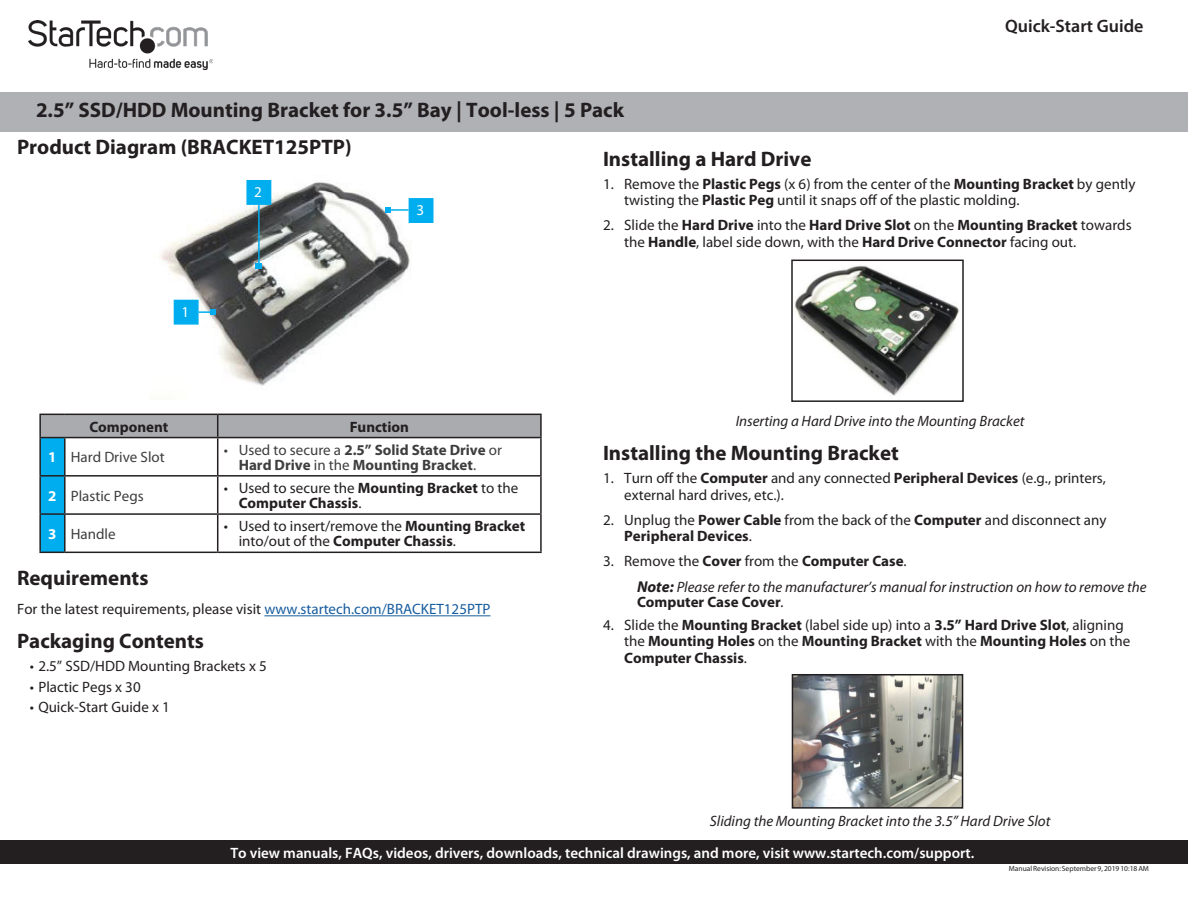
<style>
.page{position:relative;width:1188px;height:918px;background:#fff}
.page>*{position:absolute;margin:0;border:0;box-sizing:border-box;transform-origin:0 0}
.Manual_Description{font:700 21px "Myriad Pro";color:#231f20}
.t1{font:600 18px "Myriad Pro";color:#231f20}
.t2{font:15px/16.5px "Myriad Pro";color:#231f20}
.Table_Heading{font:700 15px/16.5px "Myriad Pro";color:#231f20}
.t3{font:600 15px "Myriad Pro";color:#fff}
.Image_text{font:italic 15px "Myriad Pro";color:#231f20}
.Note{font:italic 15px/15px "Myriad Pro";color:#231f20}
.t4{font:700 15px/15px "Myriad Pro";color:#3e3e3f}
.Table_Text{font:15px "Myriad Pro";color:#3e3e3f}
.Table_Heading_Number{font:700 15px "Myriad Pro";color:#fff}
.Text{font:15px "Myriad Pro";color:#fff}
.t5{font:7.5px "Myriad Pro";color:#231f20}
.s1{font-weight:700}
.s2{font-weight:400}
.s3{color:#175d9e}
.s4{font-weight:700;font-size:15.75px}
.s5{font-weight:700;font-style:normal}
</style>
<div class="page">
<div style="left:0;top:92px;width:1188px;height:39px;background:#b0b1b5"></div>
<img style="left:28px;top:20px;width:184px;height:50px">
<div style="left:0;top:841px;width:1188px;height:23px;background:#231f20"></div>
<hr style="left:264px;top:615px;width:226px;height:1px;background:#175d9e">
<img style="left:159px;top:180px;width:252px;height:206px">
<hr style="left:218px;top:414px;width:324px;height:1px;background:#231f20">
<hr style="left:540px;top:415px;width:2px;height:22px;background:#231f20">
<hr style="left:218px;top:437px;width:324px;height:1px;background:#231f20">
<hr style="left:540px;top:438px;width:2px;height:37px;background:#231f20">
<hr style="left:218px;top:475px;width:324px;height:2px;background:#231f20">
<hr style="left:540px;top:477px;width:2px;height:36px;background:#231f20">
<hr style="left:218px;top:513px;width:324px;height:2px;background:#231f20">
<hr style="left:540px;top:515px;width:2px;height:37px;background:#231f20">
<svg style="left:39px;top:414px;width:502px;height:139px"></svg>
<hr style="left:65px;top:552px;width:153px;height:1px;background:#231f20">
<hr style="left:218px;top:552px;width:324px;height:1px;background:#231f20">
<img style="left:794px;top:265px;width:166px;height:131px">
<div style="left:791px;top:260px;width:173px;height:142px;border:2px solid #231f20"></div>
<img style="left:795px;top:677px;width:165px;height:129px">
<div style="left:792px;top:674px;width:171px;height:135px;border:2px solid #231f20"></div>
<div style="left:246px;top:180px;width:25px;height:25px;background:#00aeef;border:2px solid #00aeef"></div>
<div style="left:409px;top:198px;width:25px;height:25px;background:#00aeef;border:2px solid #00aeef"></div>
<div style="left:174px;top:300px;width:25px;height:25px;background:#00aeef;border:2px solid #00aeef"></div>
<svg style="left:199px;top:309px;width:17px;height:6px"></svg>
<hr style="left:258px;top:202px;width:2px;height:64px;background:#00aeef">
<svg style="left:256px;top:263px;width:6px;height:6px"></svg>
<hr style="left:388px;top:209px;width:21px;height:2px;background:#00aeef">
<svg style="left:385px;top:207px;width:6px;height:6px"></svg>
<p class="t1" style="left:1005px;top:14px;width:140px">Quick-Start Guide</p>
<p class="Manual_Description" style="left:36px;top:96px;width:590px">2.5” SSD/HDD Mounting Bracket for 3.5” Bay | Tool-less | 5 Pack</p>
<h1 class="Manual_Description" style="left:603px;top:145px;width:210px">Installing a Hard Drive</h1>
<p class="t2" style="left:624px;top:175px;width:513px;text-indent:-21px">1. Remove the <span class="s1">Plastic Pegs</span> (x 6) from the center of the <span class="s1">Mounting Bracket</span> by gently twisting the <span class="s1">Plastic Peg</span> until it snaps off of the plastic molding.</p>
<p class="t2" style="left:624px;top:217px;width:509px;text-indent:-21px">2. Slide the <span class="s1">Hard Drive</span> into the <span class="s1">Hard Drive Slot</span> on the <span class="s1">Mounting Bracket</span> towards the <span class="s1">Handle</span>, label side down, with the <span class="s1">Hard Drive Connector</span> facing out.</p>
<h1 class="Manual_Description" style="left:17px;top:133px;width:336px">Product Diagram (BRACKET125PTP)</h1>
<p class="Text" style="left:254px;top:183px;width:9px">2</p>
<p class="Text" style="left:416px;top:201px;width:9px">3</p>
<p class="Text" style="left:182px;top:302px;width:9px">1</p>
<p class="Table_Heading" style="left:89px;top:418px;width:81px">Component</p>
<p class="Table_Heading" style="left:350px;top:418px;width:61px">Function</p>
<p class="Table_Heading_Number" style="left:48px;top:447px;width:10px">1</p>
<p class="Table_Text" style="left:71px;top:448px;width:96px">Hard Drive Slot</p>
<p class="t4" style="left:239px;top:442px;width:265px;text-indent:-15px"><span class="s2">• Used to secure a</span> 2.5” Solid State Drive <span class="s2">or<br></span>Hard Drive <span class="s2">in the</span> Mounting Bracket<span class="s2">.</span></p>
<p class="Table_Heading_Number" style="left:48px;top:486px;width:10px">2</p>
<p class="Table_Text" style="left:71px;top:486px;width:74px">Plastic Pegs</p>
<p class="Table_Heading" style="left:239px;top:480px;width:281px;line-height:15px;text-indent:-15px"><span class="s2">• Used to secure the</span> Mounting Bracket <span class="s2">to the<br></span>Computer Chassis<span class="s2">.</span></p>
<p class="Table_Heading_Number" style="left:48px;top:524px;width:10px">3</p>
<p class="Table_Text" style="left:71px;top:525px;width:46px">Handle</p>
<p class="t2" style="left:239px;top:519px;width:288px;line-height:15px;text-indent:-15px">• Used to insert/remove the <span class="s1">Mounting Bracket </span>into/out of the <span class="s1">Computer Chassis</span>.</p>
<h1 class="Manual_Description" style="left:17px;top:564px;width:133px">Requirements</h1>
<h1 class="t2" style="left:17px;top:601px;width:475px">For the latest requirements, please visit <span class="s3">www.startech.com/BRACKET125PTP</span></h1>
<h1 class="Manual_Description" style="left:17px;top:627px;width:188px">Packaging Contents</h1>
<p class="t2" style="left:30px;top:657px;width:239px">• 2.5” SSD/HDD Mounting Brackets x 5</p>
<p class="t2" style="left:30px;top:678px;width:112px">• Plactic Pegs x 30</p>
<p class="t2" style="left:30px;top:699px;width:142px">• Quick-Start Guide x 1</p>
<p class="Image_text" style="left:736px;top:412px;width:290px">Inserting a Hard Drive into the Mounting Bracket</p>
<h1 class="Manual_Description" style="left:603px;top:439px;width:297px">Installing the Mounting Bracket</h1>
<p class="t2" style="left:624px;top:470px;width:483px;text-indent:-21px">1. Turn off the <span class="s1">Computer</span> and any connected <span class="s1">Peripheral Devices</span> (e.g., printers, external hard drives, etc.).</p>
<p class="t2" style="left:624px;top:511px;width:484px;text-indent:-21px">2. Unplug the <span class="s1">Power Cable</span> from the back of the <span class="s1">Computer</span> and disconnect any<br><span class="s1">Peripheral Devices</span>.</p>
<p class="t2" style="left:603px;top:553px;width:305px">3. Remove the <span class="s1">Cover</span> from the <span class="s1">Computer Case</span>.</p>
<p class="Note" style="left:637px;top:579px;width:511px"><span class="s4">Note:</span> Please refer to the manufacturer’s manual for instruction on how to remove the<br><span class="s5">Computer Case Cover</span>.</p>
<p class="Table_Heading" style="left:624px;top:616px;width:508px;text-indent:-21px"><span class="s2">4. Slide the</span> Mounting Bracket <span class="s2">(label side up) into a</span> 3.5” Hard Drive Slot<span class="s2">, aligning the</span> Mounting Holes <span class="s2">on the</span> Mounting Bracket <span class="s2">with the</span> Mounting Holes <span class="s2">on the<br></span>Computer Chassis<span class="s2">.</span></p>
<p class="Image_text" style="left:710px;top:812px;width:342px">Sliding the Mounting Bracket into the 3.5” Hard Drive Slot</p>
<p class="t3" style="left:230px;top:844px;width:745px">To view manuals, FAQs, videos, drivers, downloads, technical drawings, and more, visit www.startech.com/support.</p>
<p class="t5" style="left:1009px;top:863px;width:142px">Manual Revision: September 9, 2019 10:18 AM</p>
</div>
